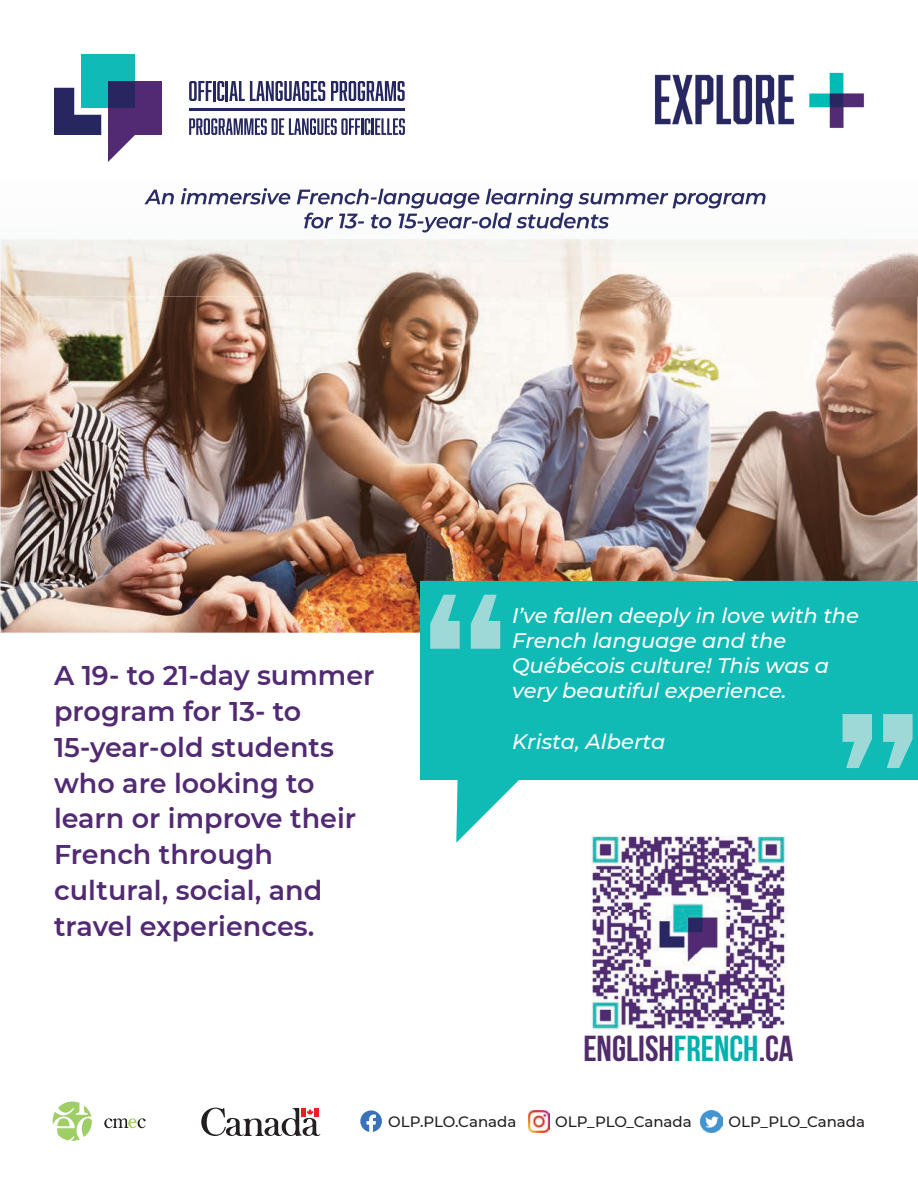
<style>
.page{position:relative;width:918px;height:1188px;background:#fff}
.page>*{position:absolute;margin:0;border:0;box-sizing:border-box;transform-origin:0 0}
.t1{font:700 36px "Bebas Neue";color:#512c6c}
.t2{font:600 27px/36px "Montserrat";color:#522a73}
.t3{font:italic 500 21px/25.2px "Montserrat";letter-spacing:-.005em;color:#fff}
.t4{font:500 15px "Montserrat";color:#231f20}
.s1{color:#00b0ad}
</style>
<div class="page">
<img style="left:0;top:239px;width:918px;height:394px">
<img style="left:0;top:239px;width:54px;height:57px">
<img style="left:863px;top:239px;width:55px;height:57px">
<svg style="left:54px;top:54px;width:108px;height:108px"></svg>
<svg style="left:189px;top:81px;width:136px;height:20px"></svg>
<svg style="left:331px;top:81px;width:74px;height:20px"></svg>
<svg style="left:189px;top:118px;width:216px;height:17px"></svg>
<hr style="left:189px;top:108px;width:216px;height:3px;background:#262761">
<img style="left:591px;top:835px;width:197px;height:197px">
<img style="left:144px;top:188px;width:622px;height:21px">
<img style="left:304px;top:213px;width:305px;height:20px">
<svg style="left:201px;top:1108px;width:119px;height:28px"></svg>
<svg style="left:53px;top:1102px;width:39px;height:39px"></svg>
<svg style="left:104px;top:1118px;width:42px;height:10px"></svg>
<img style="left:654px;top:72px;width:210px;height:56px">
<svg style="left:360px;top:1110px;width:22px;height:22px"></svg>
<img style="left:528px;top:1110px;width:22px;height:22px">
<img style="left:701px;top:1110px;width:21px;height:22px">
<div style="left:420px;top:581px;width:498px;height:199px;background:#10bab5"></div>
<svg style="left:456px;top:780px;width:63px;height:63px"></svg>
<svg style="left:843px;top:714px;width:70px;height:54px"></svg>
<svg style="left:430px;top:595px;width:70px;height:54px"></svg>
<p class="t2" style="left:54px;top:656px;width:322px">A 19- to 21-day summer program for 13- to<br>15-year-old students who are looking to learn or improve their<br>French through cultural, social, and travel experiences.</p>
<p class="t3" style="left:512px;top:602px;width:348px">I’ve fallen deeply in love with the<br>French language and the<br>Québécois culture! This was a very beautiful experience.</p>
<p class="t3" style="left:512px;top:728px;width:155px">Krista, Alberta</p>
<h1 class="t1" style="left:583px;top:1028px;width:212px">ENGLISH<span class="s1">FRENCH</span>.CA</h1>
<p class="t4" style="left:388px;top:1111px;width:130px">OLP.PLO.Canada</p>
<p class="t4" style="left:555px;top:1111px;width:138px">OLP_PLO_Canada</p>
<p class="t4" style="left:729px;top:1111px;width:138px">OLP_PLO_Canada</p>
</div>
